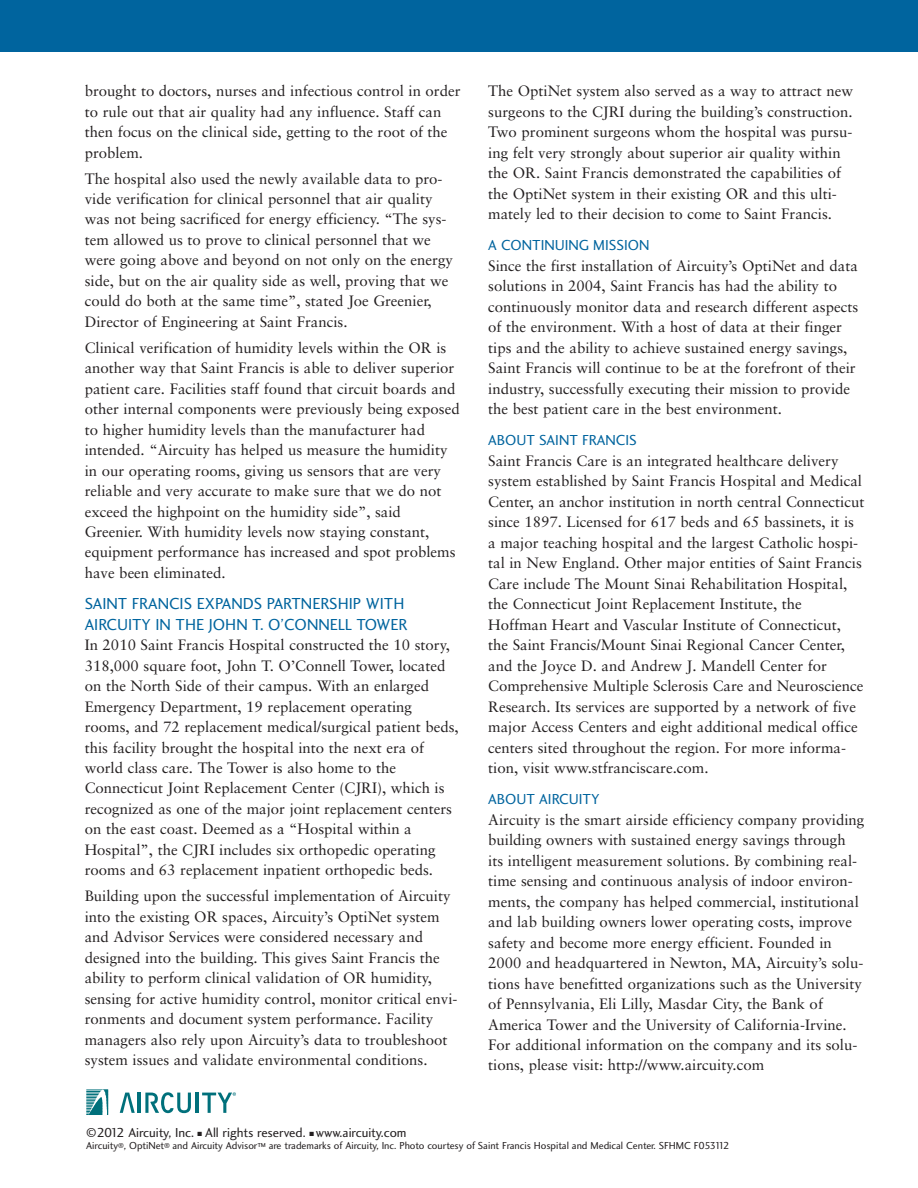
<style>
.page{position:relative;width:918px;height:1188px;background:#fff}
.page>*{position:absolute;margin:0;border:0;box-sizing:border-box;transform-origin:0 0}
.t1{font:16.5px/20.5px "Charlotte Sans Book Plain";color:#00649e}
.t2{font:15px/20.4px "Sabon";color:#231f20}
.t3{font:15px "Charlotte Sans Book Plain";color:#00649e}
.t4{font:13.5px "Charlotte Sans Book Plain";color:#231f20}
.t5{font:10.5px "Charlotte Sans Book Plain";color:#231f20}
.s1{font-size:7.5px}
</style>
<div class="page">
<div style="left:0;top:0;width:918px;height:52px;background:#00649e"></div>
<svg style="left:120px;top:1093px;width:15px;height:20px"></svg>
<hr style="left:138px;top:1093px;width:3px;height:20px;background:#00707b">
<svg style="left:145px;top:1092px;width:46px;height:21px"></svg>
<hr style="left:196px;top:1093px;width:3px;height:20px;background:#00707b">
<svg style="left:86px;top:1090px;width:22px;height:25px"></svg>
<svg style="left:202px;top:1092px;width:34px;height:21px"></svg>
<p class="t2" style="left:85px;top:82px;width:377px">brought to doctors, nurses and infectious control in order to rule out that air quality had any influence. Staff can then focus on the clinical side, getting to the root of the problem.</p>
<p class="t2" style="left:85px;top:169px;width:370px">The hospital also used the newly available data to pro&shy;vide verification for clinical personnel that air quality was not being sacrificed for energy efficiency. “The sys&shy;tem allowed us to prove to clinical personnel that we were going above and beyond on not only on the energy side, but on the air quality side as well, proving that we could do both at the same time”, stated Joe Greenier, Director of Engineering at Saint Francis.</p>
<p class="t2" style="left:85px;top:338px;width:376px">Clinical verification of humidity levels within the OR is another way that Saint Francis is able to deliver superior patient care. Facilities staff found that circuit boards and other internal components were previously being exposed to higher humidity levels than the manufacturer had intended. “Aircuity has helped us measure the humidity in our operating rooms, giving us sensors that are very reliable and very accurate to make sure that we do not exceed the highpoint on the humidity side”, said Greenier. With humidity levels now staying constant, equipment performance has increased and spot problems have been eliminated.</p>
<p class="t1" style="left:85px;top:593px;width:325px">SAINT FRANCIS EXPANDS PARTNERSHIP WITH<br>AIRCUITY IN THE JOHN T. O’CONNELL TOWER</p>
<p class="t2" style="left:85px;top:636px;width:376px">In 2010 Saint Francis Hospital constructed the 10 story, 318,000 square foot, John T. O’Connell Tower, located on the North Side of their campus. With an enlarged Emergency Department, 19 replacement operating rooms, and 72 replacement medical/surgical patient beds, this facility brought the hospital into the next era of world class care. The Tower is also home to the Connecticut Joint Replacement Center (CJRI), which is recognized as one of the major joint replacement centers on the east coast. Deemed as a “Hospital within a Hospital”, the CJRI includes six orthopedic operating rooms and 63 replacement inpatient orthopedic beds.</p>
<p class="t2" style="left:85px;top:887px;width:374px">Building upon the successful implementation of Aircuity into the existing OR spaces, Aircuity’s OptiNet system and Advisor Services were considered necessary and designed into the building. This gives Saint Francis the ability to perform clinical validation of OR humidity, sensing for active humidity control, monitor critical envi&shy;ronments and document system performance. Facility managers also rely upon Aircuity’s data to troubleshoot system issues and validate environmental conditions.</p>
<p class="t2" style="left:488px;top:82px;width:366px">The OptiNet system also served as a way to attract new surgeons to the CJRI during the building’s construction.<br>Two prominent surgeons whom the hospital was pursu&shy;ing felt very strongly about superior air quality within the OR. Saint Francis demonstrated the capabilities of the OptiNet system in their existing OR and this ulti&shy;mately led to their decision to come to Saint Francis.</p>
<p class="t3" style="left:488px;top:236px;width:163px">A CONTINUING MISSION</p>
<p class="t2" style="left:488px;top:257px;width:372px">Since the first installation of Aircuity’s OptiNet and data solutions in 2004, Saint Francis has had the ability to continuously monitor data and research different aspects of the environment. With a host of data at their finger tips and the ability to achieve sustained energy savings, Saint Francis will continue to be at the forefront of their industry, successfully executing their mission to provide the best patient care in the best environment.</p>
<p class="t3" style="left:488px;top:431px;width:150px">ABOUT SAINT FRANCIS</p>
<p class="t2" style="left:488px;top:452px;width:378px">Saint Francis Care is an integrated healthcare delivery system established by Saint Francis Hospital and Medical Center, an anchor institution in north central Connecticut since 1897. Licensed for 617 beds and 65 bassinets, it is a major teaching hospital and the largest Catholic hospi&shy;tal in New England. Other major entities of Saint Francis Care include The Mount Sinai Rehabilitation Hospital, the Connecticut Joint Replacement Institute, the Hoffman Heart and Vascular Institute of Connecticut, the Saint Francis/Mount Sinai Regional Cancer Center, and the Joyce D. and Andrew J. Mandell Center for Comprehensive Multiple Sclerosis Care and Neuroscience Research. Its services are supported by a network of five major Access Centers and eight additional medical office centers sited throughout the region. For more informa&shy;tion, visit www.stfranciscare.com.</p>
<p class="t3" style="left:488px;top:790px;width:113px">ABOUT AIRCUITY</p>
<p class="t2" style="left:488px;top:811px;width:378px">Aircuity is the smart airside efficiency company providing building owners with sustained energy savings through its intelligent measurement solutions. By combining real&shy;time sensing and continuous analysis of indoor environ&shy;ments, the company has helped commercial, institutional and lab building owners lower operating costs, improve safety and become more energy efficient. Founded in 2000 and headquartered in Newton, MA, Aircuity’s solu&shy;tions have benefitted organizations such as the University of Pennsylvania, Eli Lilly, Masdar City, the Bank of America Tower and the University of California-Irvine.<br>For additional information on the company and its solu&shy;tions, please visit: http://www.aircuity.com</p>
<p class="t4" style="left:86px;top:1125px;width:322px">©2012 Aircuity, Inc. ■ All rights reserved. ■ www.aircuity.com</p>
<p class="t5" style="left:86px;top:1140px;width:645px">Aircuity<span class="s1">®</span>, OptiNet<span class="s1">®</span> and Aircuity Advisor<span class="s1">™</span> are trademarks of Aircuity, Inc. Photo courtesy of Saint Francis Hospital and Medical Center. SFHMC F053112</p>
</div>
